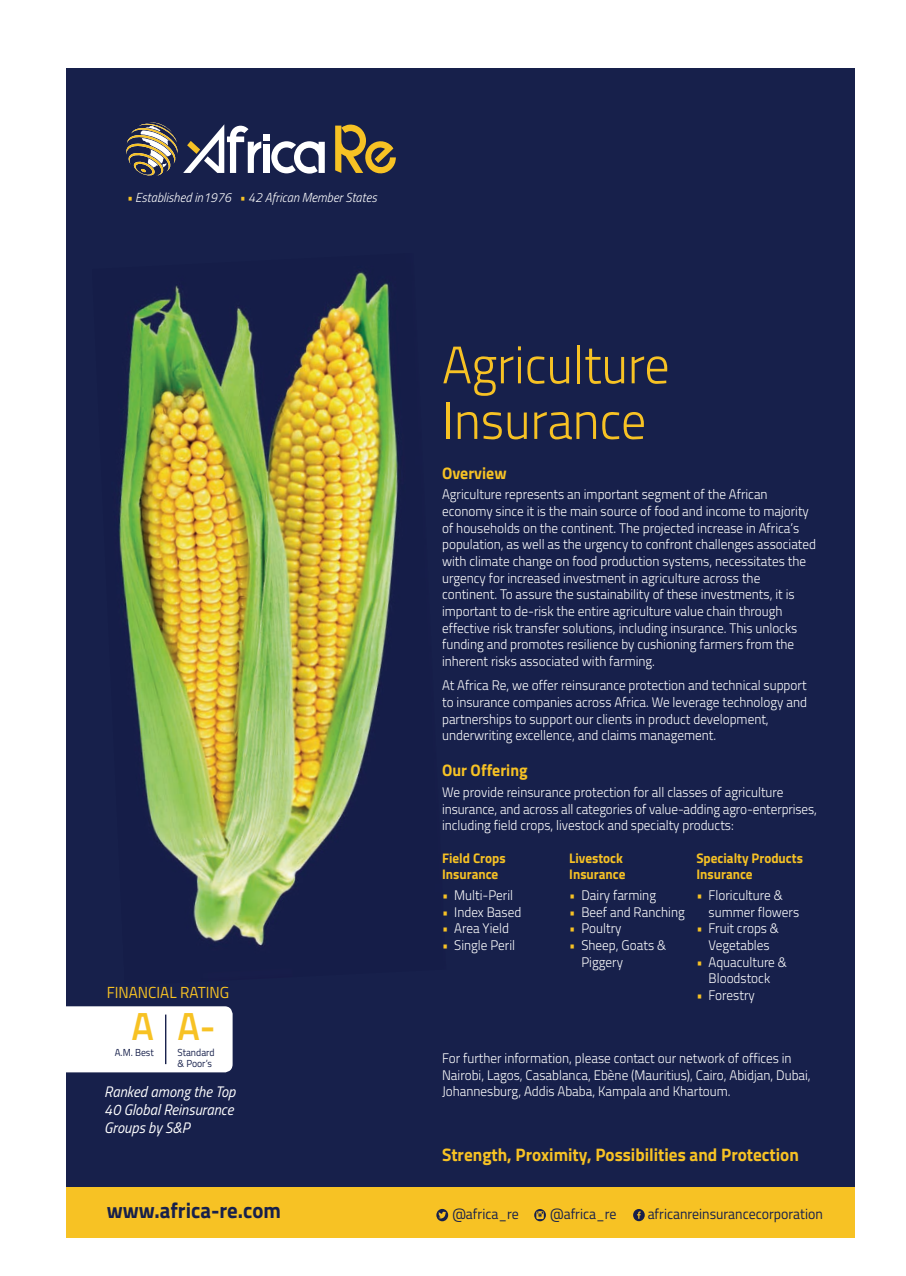
<style>
.page{position:relative;width:906px;height:1276px;background:#fff}
.page>*{position:absolute;margin:0;border:0;box-sizing:border-box;transform-origin:0 0}
.t1{font:300 52.8px/55.5px "Titillium";color:#f7c224;scale:.95 1}
.t2{font:600 39.3px "Titillium";color:#f7c224;scale:.95 1}
.t3{font:700 21.9px "Titillium";color:#17204b;scale:.95 1}
.t4{font:700 18px "Titillium";color:#f7c224;scale:.95 1}
.t5{font:700 16.65px "Titillium";color:#f7c224;scale:.95 1}
.t6{font:16.05px "Titillium";color:#f7c224;scale:.95 1}
.t7{font:italic 15.3px/18.3px "Titillium";color:#fff;scale:.95 1}
.t8{font:14.55px "Titillium";color:#17204b;scale:.95 1}
.t9{font:300 13.95px/16.6px "Titillium";color:#fff;scale:.95 1}
.t10{font:700 13.95px/16.6px "Titillium";color:#f7c224;scale:.95 1}
.t11{font:italic 300 13.05px "Titillium";color:#fff;scale:.95 1}
.t12{font:10.2px/11.7px "Titillium";color:#17204b;scale:.95 1}
.s1{color:#f7c224}
</style>
<div class="page">
<div style="left:67px;top:68px;width:788px;height:1169px;background:#17204b"></div>
<img style="left:118px;top:272px;width:280px;height:674px">
<div style="left:67px;top:1187px;width:788px;height:50px;background:#f7c224"></div>
<svg style="left:436px;top:1209px;width:12px;height:12px"></svg>
<svg style="left:534px;top:1209px;width:12px;height:12px"></svg>
<div style="left:264px;top:144px;width:6px;height:29px;background:#fff"></div>
<div style="left:264px;top:134px;width:6px;height:7px;background:#fff"></div>
<svg style="left:271px;top:141px;width:54px;height:33px"></svg>
<svg style="left:335px;top:124px;width:61px;height:50px"></svg>
<svg style="left:126px;top:122px;width:135px;height:54px"></svg>
<div style="left:67px;top:1006px;width:166px;height:66px;background:#fff"></div>
<hr style="left:165px;top:1014px;width:1px;height:50px;background:#17204b">
<svg style="left:633px;top:1209px;width:12px;height:12px"></svg>
<p class="t11" style="left:126px;top:188px;width:265px"><span class="s1">•</span> Established in1976 <span class="s1">•</span> 42 African Member States</p>
<p class="t6" style="left:107px;top:980px;width:130px">FINANCIAL RATING</p>
<h2 class="t2" style="left:177px;top:996px;width:42px">A-</h2>
<p class="t12" style="left:177px;top:1045px;width:41px">Standard &amp; Poor’s</p>
<p class="t7" style="left:104px;top:1081px;width:140px">Ranked among the Top<br>40 Global Reinsurance<br>Groups by S&amp;P</p>
<h2 class="t2" style="left:131px;top:996px;width:25px">A</h2>
<p class="t12" style="left:115px;top:1046px;width:43px">A.M. Best</p>
<h1 class="t1" style="left:442px;top:334px;width:241px">Agriculture<br>Insurance</h1>
<p class="t5" style="left:442px;top:460px;width:69px">Overview</p>
<p class="t9" style="left:442px;top:485px;width:395px">Agriculture represents an important segment of the African economy since it is the main source of food and income to majority of households on the continent. The projected increase in Africa’s population, as well as the urgency to confront challenges associated with climate change on food production systems, necessitates the urgency for increased investment in agriculture across the continent. To assure the sustainability of these investments, it is important to de-risk the entire agriculture value chain through effective risk transfer solutions, including insurance. This unlocks funding and promotes resilience by cushioning farmers from the inherent risks associated with farming.</p>
<p class="t9" style="left:442px;top:676px;width:385px">At Africa Re, we offer reinsurance protection and technical support to insurance companies across Africa. We leverage technology and partnerships to support our clients in product development, underwriting excellence, and claims management.</p>
<p class="t5" style="left:442px;top:757px;width:92px">Our Offering</p>
<p class="t9" style="left:442px;top:783px;width:396px">We provide reinsurance protection for all classes of agriculture insurance, and across all categories of value-adding agro-enterprises, including field crops, livestock and specialty products:</p>
<p class="t10" style="left:442px;top:848px;width:68px">Field Crops<br>Insurance</p>
<p class="t9" style="left:442px;top:886px;width:76px"><span class="s1">•</span> Multi-Peril</p>
<p class="t9" style="left:442px;top:902px;width:85px"><span class="s1">•</span> Index Based</p>
<p class="t9" style="left:442px;top:919px;width:72px"><span class="s1">•</span> Area Yield</p>
<p class="t9" style="left:442px;top:936px;width:78px"><span class="s1">•</span> Single Peril</p>
<p class="t10" style="left:569px;top:848px;width:61px">Livestock<br>Insurance</p>
<p class="t9" style="left:569px;top:886px;width:93px"><span class="s1">•</span> Dairy farming</p>
<p class="t9" style="left:569px;top:902px;width:123px"><span class="s1">•</span> Beef and Ranching</p>
<p class="t9" style="left:569px;top:919px;width:56px"><span class="s1">•</span> Poultry</p>
<p class="t9" style="left:581px;top:936px;width:91px;text-indent:-12px"><span class="s1">•</span> Sheep, Goats &amp;<br>Piggery</p>
<p class="t10" style="left:696px;top:848px;width:114px">Specialty Products<br>Insurance</p>
<p class="t9" style="left:708px;top:886px;width:97px;text-indent:-12px"><span class="s1">•</span> Floriculture &amp; summer flowers</p>
<p class="t9" style="left:696px;top:919px;width:88px;text-align:center"><span class="s1">•</span> Fruit crops &amp;<br>Vegetables</p>
<p class="t9" style="left:696px;top:952px;width:97px;text-align:center"><span class="s1">•</span> Aquaculture &amp;<br>Bloodstock</p>
<p class="t9" style="left:696px;top:986px;width:63px"><span class="s1">•</span> Forestry</p>
<p class="t9" style="left:442px;top:1049px;width:389px">For further information, please contact our network of offices in<br>Nairobi, Lagos, Casablanca, Ebène (Mauritius), Cairo, Abidjan, Dubai,<br>Johannesburg, Addis Ababa, Kampala and Khartoum.</p>
<p class="t4" style="left:442px;top:1140px;width:377px">Strength, Proximity, Possibilities and Protection</p>
<h3 class="t3" style="left:107px;top:1194px;width:185px">www.africa-re.com</h3>
<p class="t8" style="left:452px;top:1203px;width:71px">@africa_re</p>
<p class="t8" style="left:550px;top:1203px;width:71px">@africa_re</p>
<p class="t8" style="left:647px;top:1203px;width:186px">africanreinsurancecorporation</p>
</div>
